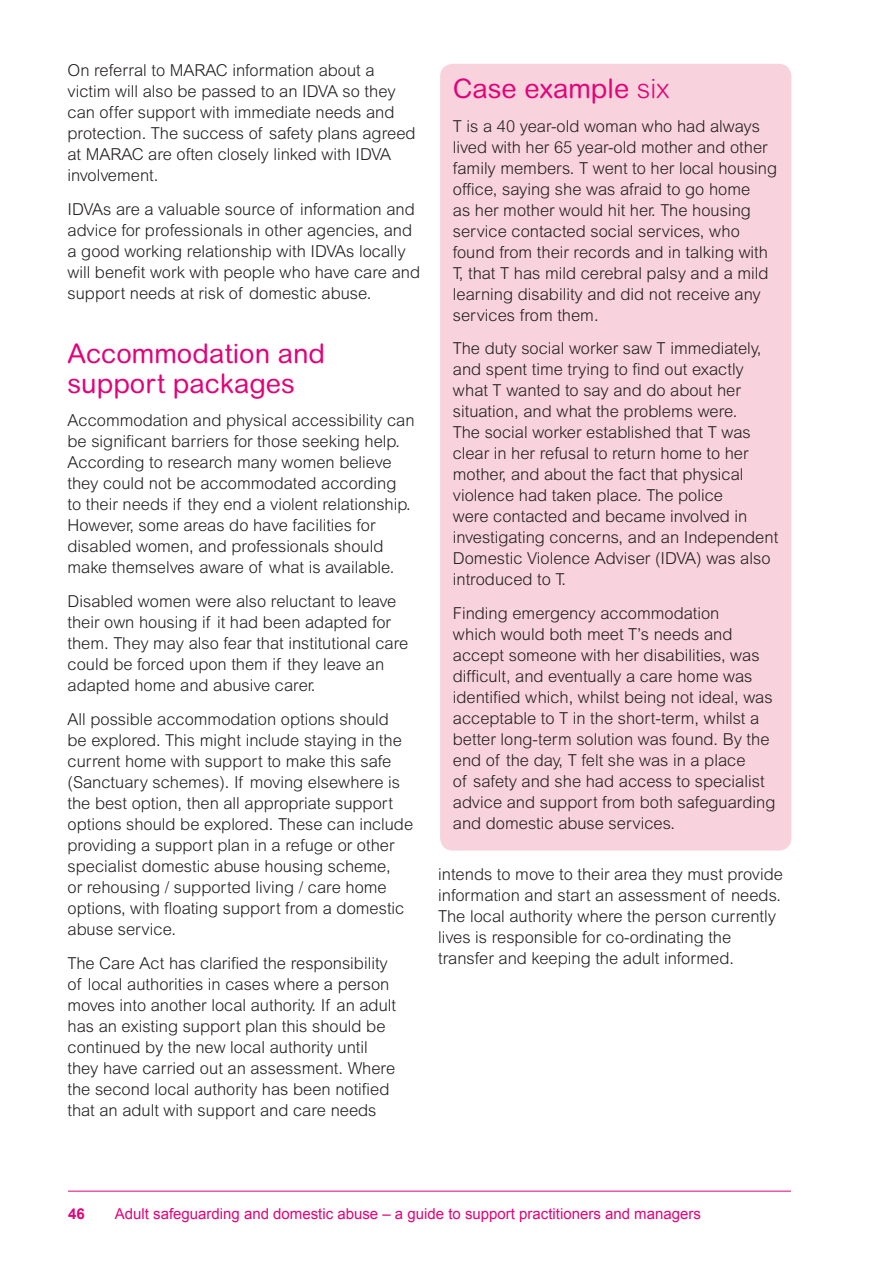
<style>
.page{position:relative;width:893px;height:1263px;background:#fff}
.page>*{position:absolute;margin:0;border:0;box-sizing:border-box;transform-origin:0 0}
.A4_Subhead{font:27px/30px "Arial Rounded MT";color:#e40278}
.A4_Body{font:300 16.5px/21px "Arial MT Std";color:#231f20}
.t1{font:15px "Arial";color:#e40278}
.t2{font:700 15px "Arial";color:#e40278}
.s1{font-weight:300}
</style>
<div class="page">
<hr style="left:68px;top:1191px;width:723px;height:1px;background:#e40278">
<div style="left:440px;top:64px;width:351px;height:786px;background:#f8d3dd;border-radius:13px"></div>
<p class="A4_Body" style="left:68px;top:59px;width:350px">On referral to MARAC information about a victim will also be passed to an IDVA so they can offer support with immediate needs and protection. The success of safety plans agreed at MARAC are often closely linked with IDVA involvement.</p>
<p class="A4_Body" style="left:68px;top:198px;width:354px">IDVAs are a valuable source of information and advice for professionals in other agencies, and a good working relationship with IDVAs locally will benefit work with people who have care and support needs at risk of domestic abuse.</p>
<p class="A4_Subhead" style="left:68px;top:338px;width:259px">Accommodation and support packages</p>
<p class="A4_Body" style="left:68px;top:410px;width:349px">Accommodation and physical accessibility can be significant barriers for those seeking help.<br>According to research many women believe they could not be accommodated according<br>to their needs if they end a violent relationship.<br>However, some areas do have facilities for disabled women, and professionals should make themselves aware of what is available.</p>
<p class="A4_Body" style="left:68px;top:591px;width:342px">Disabled women were also reluctant to leave their own housing if it had been adapted for them. They may also fear that institutional care could be forced upon them if they leave an adapted home and abusive carer.</p>
<p class="A4_Body" style="left:68px;top:708px;width:347px">All possible accommodation options should<br>be explored. This might include staying in the current home with support to make this safe (Sanctuary schemes). If moving elsewhere is the best option, then all appropriate support options should be explored. These can include providing a support plan in a refuge or other specialist domestic abuse housing scheme,<br>or rehousing / supported living / care home options, with floating support from a domestic abuse service.</p>
<p class="A4_Body" style="left:68px;top:952px;width:330px">The Care Act has clarified the responsibility of local authorities in cases where a person moves into another local authority. If an adult has an existing support plan this should be continued by the new local authority until they have carried out an assessment. Where the second local authority has been notified that an adult with support and care needs</p>
<p class="A4_Subhead" style="left:453px;top:73px;width:218px">Case example <span class="s1">six</span></p>
<p class="A4_Body" style="left:453px;top:115px;width:326px">T is a 40 year-old woman who had always lived with her 65 year-old mother and other family members. T went to her local housing office, saying she was afraid to go home<br>as her mother would hit her. The housing service contacted social services, who found from their records and in talking with T, that T has mild cerebral palsy and a mild learning disability and did not receive any services from them.</p>
<p class="A4_Body" style="left:453px;top:338px;width:327px">The duty social worker saw T immediately, and spent time trying to find out exactly what T wanted to say and do about her situation, and what the problems were.<br>The social worker established that T was clear in her refusal to return home to her mother, and about the fact that physical violence had taken place. The police<br>were contacted and became involved in investigating concerns, and an Independent Domestic Violence Adviser (IDVA) was also introduced to T.</p>
<p class="A4_Body" style="left:453px;top:603px;width:324px">Finding emergency accommodation<br>which would both meet T’s needs and accept someone with her disabilities, was difficult, and eventually a care home was identified which, whilst being not ideal, was acceptable to T in the short-term, whilst a better long-term solution was found. By the end of the day, T felt she was in a place<br>of safety and she had access to specialist advice and support from both safeguarding and domestic abuse services.</p>
<p class="A4_Body" style="left:438px;top:863px;width:346px">intends to move to their area they must provide information and start an assessment of needs.<br>The local authority where the person currently lives is responsible for co-ordinating the transfer and keeping the adult informed.</p>
<p class="t2" style="left:68px;top:1203px;width:18px">46</p>
<p class="t1" style="left:115px;top:1203px;width:588px">Adult safeguarding and domestic abuse – a guide to support practitioners and managers</p>
</div>
